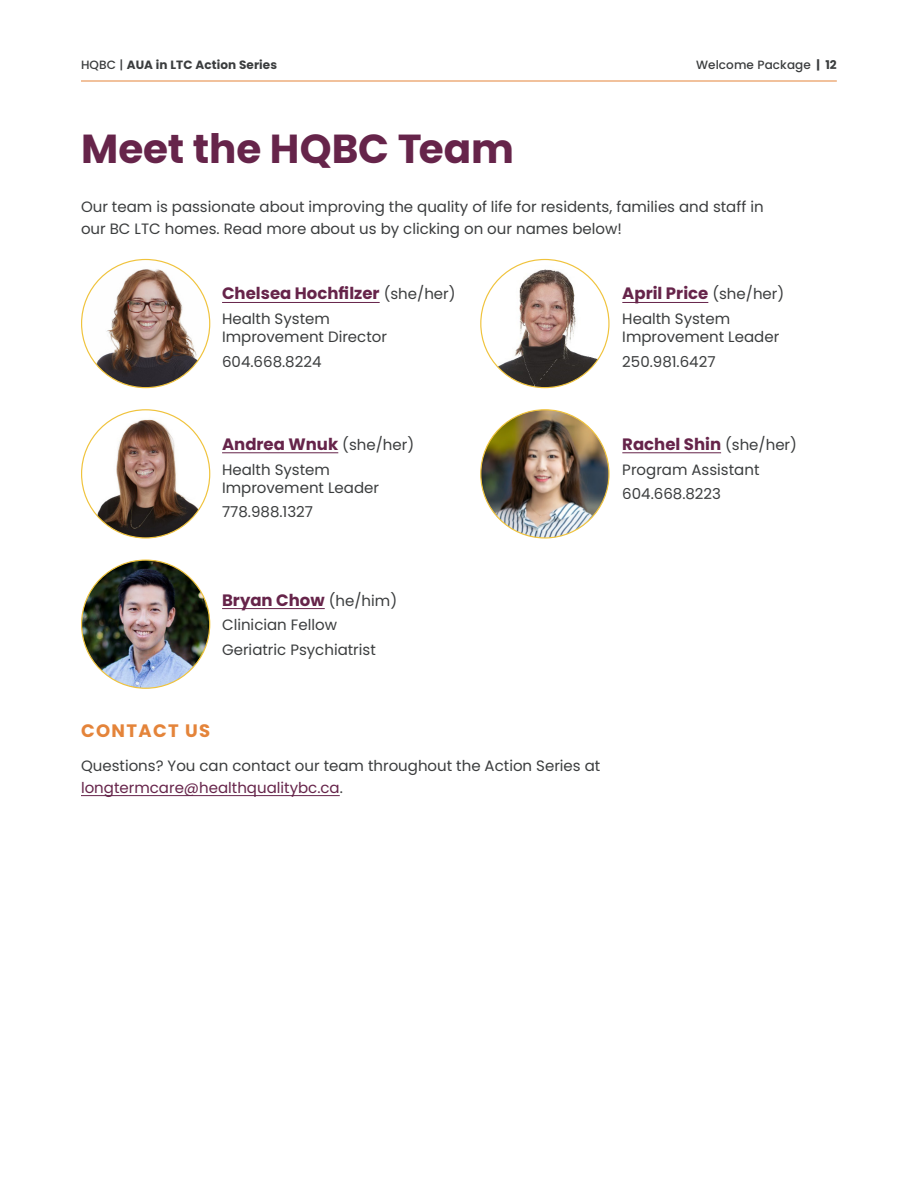
<style>
.page{position:relative;width:918px;height:1188px;background:#fff}
.page>*{position:absolute;margin:0;border:0;box-sizing:border-box;transform-origin:0 0}
.t1{font:700 40.5px "Poppins";color:#66244a}
.t2{font:700 18px "Poppins";letter-spacing:.075em;color:#e4843a}
.t3{font:700 16.5px "Poppins";color:#66244a}
.t4{font:15px/18px "Poppins";color:#3b3d3e}
.t5{font:700 12px "Poppins";letter-spacing:.01em;color:#3b3d3e}
.t6{font:500 12px "Poppins";letter-spacing:.01em;color:#3b3d3e}
.s1{font-weight:500}
.s2{font-weight:700}
.s3{font-weight:400;font-size:15px;color:#3b3d3e}
.s4{color:#66244a}
</style>
<div class="page">
<hr style="left:81px;top:795px;width:259px;height:1px;background:#66244a">
<hr style="left:222px;top:302px;width:158px;height:1px;background:#66244a">
<hr style="left:222px;top:452px;width:116px;height:1px;background:#66244a">
<hr style="left:222px;top:608px;width:103px;height:1px;background:#66244a">
<hr style="left:622px;top:302px;width:86px;height:1px;background:#66244a">
<hr style="left:622px;top:452px;width:99px;height:1px;background:#66244a">
<img style="left:82px;top:262px;width:128px;height:126px">
<img style="left:82px;top:413px;width:128px;height:124px">
<img style="left:82px;top:560px;width:128px;height:128px;border-radius:64px">
<img style="left:481px;top:259px;width:128px;height:129px;border-radius:64px">
<img style="left:481px;top:410px;width:128px;height:128px;border-radius:64px">
<hr style="left:81px;top:81px;width:756px;height:1px;background:#e4843a">
<p class="t5" style="left:81px;top:58px;width:198px"><span class="s1">HQBC |</span> AUA in LTC Action Series</p>
<p class="t6" style="left:696px;top:58px;width:142px">Welcome Package <span class="s2">| 12</span></p>
<h1 class="t1" style="left:81px;top:126px;width:434px">Meet the HQBC Team</h1>
<p class="t4" style="left:81px;top:196px;width:684px;line-height:21.8px">Our team is passionate about improving the quality of life for residents, families and staff in our BC LTC homes. Read more about us by clicking on our names below!</p>
<p class="t3" style="left:222px;top:284px;width:235px">Chelsea Hochfilzer <span class="s3">(she/her)</span></p>
<p class="t4" style="left:222px;top:310px;width:166px">Health System<br>Improvement Director</p>
<p class="t4" style="left:222px;top:353px;width:101px">604.668.8224</p>
<p class="t3" style="left:222px;top:434px;width:194px">Andrea Wnuk <span class="s3">(she/her)</span></p>
<p class="t4" style="left:222px;top:460px;width:158px">Health System<br>Improvement Leader</p>
<p class="t4" style="left:222px;top:503px;width:92px">778.988.1327</p>
<p class="t3" style="left:622px;top:284px;width:164px">April Price <span class="s3">(she/her)</span></p>
<p class="t4" style="left:622px;top:310px;width:158px">Health System<br>Improvement Leader</p>
<p class="t4" style="left:622px;top:353px;width:95px">250.981.6427</p>
<p class="t3" style="left:622px;top:434px;width:176px">Rachel Shin <span class="s3">(she/her)</span></p>
<p class="t4" style="left:622px;top:457px;width:139px;line-height:24.8px">Program Assistant<br>604.668.8223</p>
<p class="t3" style="left:222px;top:590px;width:177px">Bryan Chow <span class="s3">(he/him)</span></p>
<p class="t4" style="left:222px;top:613px;width:155px;line-height:24.8px">Clinician Fellow<br>Geriatric Psychiatrist</p>
<p class="t2" style="left:81px;top:720px;width:131px">CONTACT US</p>
<p class="t4" style="left:81px;top:755px;width:521px;line-height:21.8px">Questions? You can contact our team throughout the Action Series at <span class="s4">longtermcare@healthqualitybc.ca</span>.</p>
</div>
